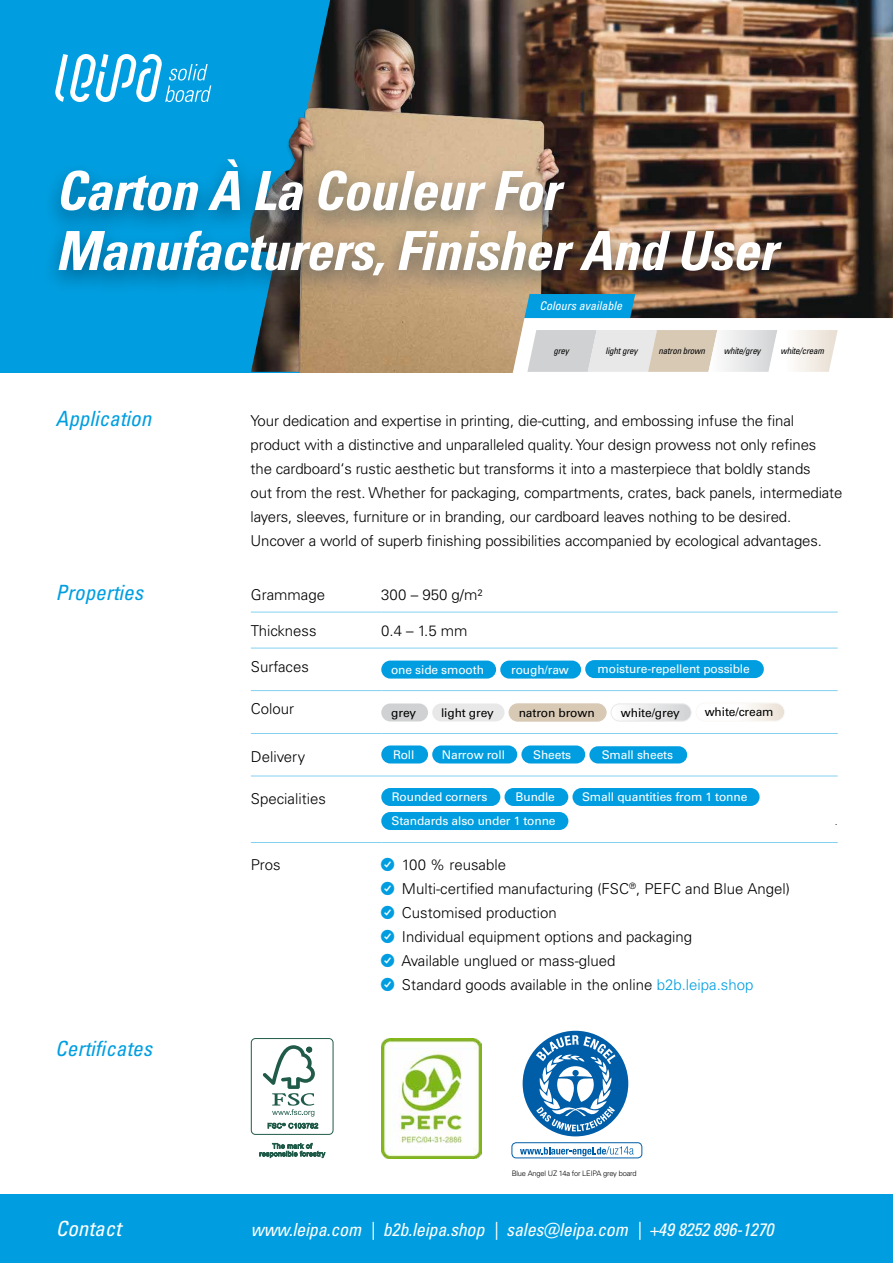
<style>
.page{position:relative;width:893px;height:1263px;background:#fff}
.page>*{position:absolute;margin:0;border:0;box-sizing:border-box;transform-origin:0 0}
.t1{font:italic 700 condensed 54px/60px "Univers LT Pro";letter-spacing:-.01em;color:#fff}
.t2{font:italic condensed 21px "Univers LT Pro";color:#009ee0}
.t3{font:italic condensed 21px "Univers LT Pro";color:#fff}
.t4{font:italic condensed 18px "Univers LT Pro";letter-spacing:-.01em;color:#fff}
.t5{font:300 15px/24px "Univers LT Std";letter-spacing:-.01em;color:#000}
.t6{font:12px "Univers LT Std";letter-spacing:-.01em;color:#fff}
.t7{font:12px "Univers LT Std";letter-spacing:-.01em;color:#000}
.t8{font:italic condensed 12px "Univers LT Pro";color:#fff}
.t9{font:300 10.5px "Univers LT Std";color:#000}
.t10{font:italic condensed 9px "Univers LT Std";letter-spacing:-.02em;color:#000}
.t11{font:300 7.5px "Univers LT Pro 45";letter-spacing:-.025em;color:#000}
.s1{color:#009ee0}
</style>
<div class="page">
<div style="left:0;top:1194px;width:893px;height:69px;background:#009ee0"></div>
<div style="left:0;top:0;width:893px;height:372px;background:#009ee0"></div>
<img style="left:251px;top:0;width:642px;height:372px">
<svg style="left:55px;top:54px;width:156px;height:48px"></svg>
<hr style="left:251px;top:612px;width:130px;height:1px;background:#84d0f0">
<hr style="left:381px;top:612px;width:457px;height:1px;background:#84d0f0">
<hr style="left:251px;top:648px;width:130px;height:1px;background:#84d0f0">
<hr style="left:381px;top:648px;width:457px;height:1px;background:#84d0f0">
<hr style="left:251px;top:690px;width:130px;height:1px;background:#84d0f0">
<hr style="left:381px;top:690px;width:457px;height:1px;background:#84d0f0">
<hr style="left:251px;top:733px;width:130px;height:1px;background:#84d0f0">
<hr style="left:381px;top:733px;width:457px;height:1px;background:#84d0f0">
<hr style="left:251px;top:776px;width:130px;height:1px;background:#84d0f0">
<hr style="left:381px;top:776px;width:457px;height:1px;background:#84d0f0">
<hr style="left:251px;top:842px;width:130px;height:1px;background:#84d0f0">
<hr style="left:381px;top:842px;width:457px;height:1px;background:#84d0f0">
<div style="left:381px;top:661px;width:115px;height:18px;background:#009ee0;border-radius:9px"></div>
<div style="left:500px;top:661px;width:81px;height:18px;background:#009ee0;border-radius:9px"></div>
<div style="left:585px;top:660px;width:179px;height:18px;background:#009ee0;border-radius:9px"></div>
<div style="left:381px;top:703px;width:47px;height:18px;background:#d0d1d2;border-radius:9px"></div>
<div style="left:432px;top:703px;width:72px;height:18px;background:#e8e8e9;border-radius:9px"></div>
<div style="left:509px;top:704px;width:97px;height:17px;background:#d8c9b5;border-radius:9px"></div>
<div style="left:509px;top:703px;width:97px;height:18px;border:1px solid #d8c9b5;border-radius:9px"></div>
<div style="left:611px;top:704px;width:80px;height:17px;background:linear-gradient(to right,#feffff,#d2d3d4);border-radius:9px"></div>
<div style="left:611px;top:703px;width:80px;height:18px;border:1px solid #e8e8e9;border-radius:9px"></div>
<div style="left:696px;top:703px;width:88px;height:18px;background:linear-gradient(to right,#fff,#efe8df);border-radius:9px"></div>
<div style="left:696px;top:703px;width:89px;height:18px;border:1px solid #faf8f5;border-radius:9px"></div>
<div style="left:381px;top:745px;width:47px;height:18px;background:#009ee0;border-radius:9px"></div>
<div style="left:432px;top:745px;width:85px;height:18px;background:#009ee0;border-radius:9px"></div>
<div style="left:521px;top:745px;width:64px;height:18px;background:#009ee0;border-radius:9px"></div>
<div style="left:589px;top:746px;width:98px;height:17px;background:#009ee0;border-radius:9px"></div>
<div style="left:381px;top:788px;width:119px;height:18px;background:#009ee0;border-radius:9px"></div>
<div style="left:504px;top:788px;width:64px;height:18px;background:#009ee0;border-radius:9px"></div>
<div style="left:572px;top:788px;width:188px;height:18px;background:#009ee0;border-radius:9px"></div>
<div style="left:381px;top:812px;width:187px;height:18px;background:#009ee0;border-radius:9px"></div>
<svg style="left:523px;top:1031px;width:105px;height:105px"></svg>
<div style="left:512px;top:1142px;width:130px;height:16px;border:1px solid #005ea8;border-radius:4px"></div>
<svg style="left:520px;top:1146px;width:114px;height:10px"></svg>
<div style="left:251px;top:1038px;width:82px;height:97px;border:1px solid #205b4a;border-radius:4px"></div>
<svg style="left:263px;top:1045px;width:52px;height:71px"></svg>
<svg style="left:268px;top:1123px;width:50px;height:5px"></svg>
<svg style="left:259px;top:1143px;width:66px;height:15px"></svg>
<div style="left:41px;top:150px;width:758px;height:151px;background:#00243c;opacity:.5"></div>
<svg style="left:512px;top:294px;width:381px;height:79px;background:#b7bebe"></svg>
<img style="left:381px;top:1038px;width:101px;height:120px">
<h1 class="t1" style="left:55px;top:160px;width:723px">Carton À La Couleur For<br>Manufacturers, Finisher And User</h1>
<p class="t8" style="left:540px;top:298px;width:84px">Colours available</p>
<p class="t10" style="left:553px;top:345px;width:17px">grey</p>
<p class="t10" style="left:606px;top:345px;width:33px">light grey</p>
<p class="t10" style="left:659px;top:345px;width:48px">natron brown</p>
<p class="t10" style="left:724px;top:345px;width:38px">white/grey</p>
<p class="t10" style="left:780px;top:345px;width:45px">white/cream</p>
<h2 class="t2" style="left:56px;top:405px;width:97px">Application</h2>
<p class="t5" style="left:251px;top:409px;width:593px">Your dedication and expertise in printing, die-cutting, and embossing infuse the final product with a distinctive and unparalleled quality. Your design prowess not only refines<br>the cardboard‘s rustic aesthetic but transforms it into a masterpiece that boldly stands<br>out from the rest. Whether for packaging, compartments, crates, back panels, intermediate layers, sleeves, furniture or in branding, our cardboard leaves nothing to be desired.<br>Uncover a world of superb finishing possibilities accompanied by ecological advantages.</p>
<h2 class="t2" style="left:56px;top:579px;width:89px">Properties</h2>
<p class="t5" style="left:251px;top:583px;width:76px">Grammage</p>
<p class="t5" style="left:381px;top:583px;width:103px">300 – 950 g/m²</p>
<p class="t5" style="left:251px;top:619px;width:67px">Thickness</p>
<p class="t5" style="left:381px;top:619px;width:88px">0.4 – 1.5 mm</p>
<p class="t5" style="left:251px;top:655px;width:60px">Surfaces</p>
<p class="t6" style="left:391px;top:662px;width:94px">one side smooth</p>
<p class="t6" style="left:511px;top:662px;width:59px">rough/raw</p>
<p class="t6" style="left:598px;top:662px;width:154px">moisture-repellent possible</p>
<p class="t5" style="left:251px;top:697px;width:45px">Colour</p>
<p class="t7" style="left:391px;top:705px;width:26px">grey</p>
<p class="t7" style="left:441px;top:705px;width:54px">light grey</p>
<p class="t7" style="left:519px;top:705px;width:78px">natron brown</p>
<p class="t7" style="left:621px;top:705px;width:60px">white/grey</p>
<p class="t7" style="left:705px;top:705px;width:70px">white/cream</p>
<p class="t5" style="left:251px;top:745px;width:56px">Delivery</p>
<p class="t6" style="left:393px;top:747px;width:23px">Roll</p>
<p class="t6" style="left:442px;top:747px;width:65px">Narrow roll</p>
<p class="t6" style="left:533px;top:747px;width:40px">Sheets</p>
<p class="t6" style="left:602px;top:748px;width:73px">Small sheets</p>
<p class="t5" style="left:251px;top:787px;width:76px">Specialities</p>
<p class="t6" style="left:392px;top:790px;width:97px">Rounded corners</p>
<p class="t6" style="left:516px;top:790px;width:41px">Bundle</p>
<p class="t6" style="left:582px;top:790px;width:167px">Small quantities from 1 tonne</p>
<p class="t6" style="left:391px;top:814px;width:166px">Standards also under 1 tonne</p>
<p class="t9" style="left:835px;top:814px;width:4px">.</p>
<p class="t5" style="left:251px;top:853px;width:31px">Pros</p>
<p class="t5" style="left:402px;top:853px;width:390px">100 % reusable<br>Multi-certified manufacturing (FSC<sup>®</sup>, PEFC and Blue Angel)<br>Customised production<br>Individual equipment options and packaging<br>Available unglued or mass-glued<br>Standard goods available in the online <span class="s1">b2b.leipa.shop</span></p>
<h2 class="t2" style="left:55px;top:1035px;width:98px">Certificates</h2>
<p class="t11" style="left:512px;top:1168px;width:127px">Blue Angel UZ 14a for LEIPA grey board</p>
<h2 class="t3" style="left:56px;top:1215px;width:67px">Contact</h2>
<p class="t4" style="left:251px;top:1218px;width:524px">www.leipa.com | b2b.leipa.shop | sales@leipa.com | +49 8252 896-1270</p>
</div>
